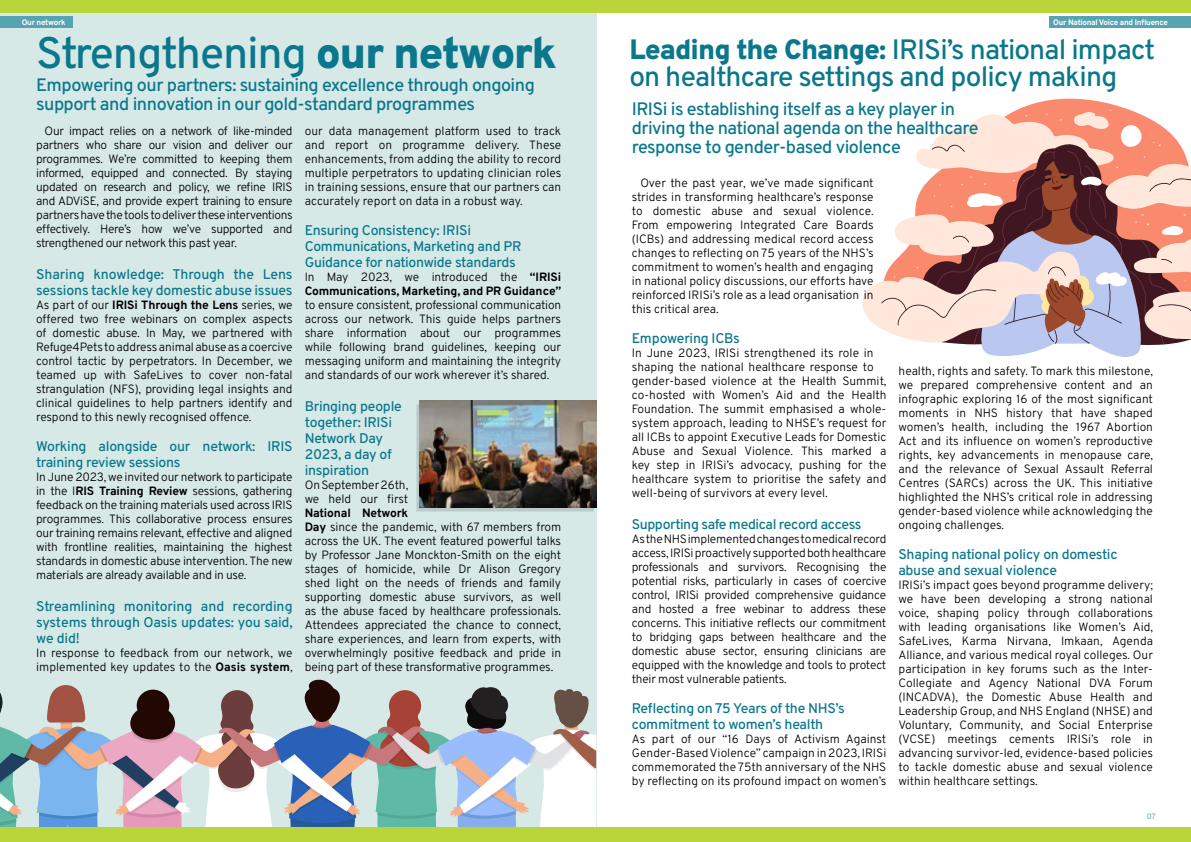
<style>
.page{position:relative;width:1191px;height:842px;background:#fff}
.page>*{position:absolute;margin:0;border:0;box-sizing:border-box;transform-origin:0 0}
.t1{font:500 44.1px "Overpass";letter-spacing:-.03em;color:#0a778c}
.t2{font:500 28px/27px "Overpass";letter-spacing:-.03em;color:#0a778c}
.t3{font:500 18px/19px "Overpass";letter-spacing:-.03em;color:#0a778c}
.t4{font:500 14px/16px "Overpass";letter-spacing:-.02em;color:#0a778c}
.t5{font:300 12px/14px "Overpass";letter-spacing:-.01em;color:#000;text-align:justify}
.t6{font:700 12px/14px "Overpass";letter-spacing:-.01em;color:#000}
.t7{font:700 8px "Overpass";letter-spacing:-.03em;color:#fff}
.t8{font:600 8px "Overpass";color:#84bbc6}
.s1{font-weight:900}
.s2{font-weight:700}
.s3{font-weight:300}
</style>
<div class="page">
<div style="left:0;top:3px;width:596px;height:836px;background:#d6e9e7"></div>
<svg style="left:1017px;top:98px;width:113px;height:12px"></svg>
<svg style="left:862px;top:110px;width:329px;height:247px"></svg>
<svg style="left:0;top:679px;width:596px;height:149px"></svg>
<svg style="left:380px;top:821px;width:49px;height:7px"></svg>
<div style="left:0;top:0;width:1191px;height:13px;background:#bad53a"></div>
<div style="left:0;top:828px;width:1191px;height:14px;background:#bad53a"></div>
<div style="left:416px;top:404px;width:178px;height:108px;background:#000;opacity:.13"></div>
<img style="left:420px;top:400px;width:176px;height:107px">
<div style="left:0;top:17px;width:72px;height:11px;background:#58a3b1"></div>
<div style="left:1049px;top:17px;width:142px;height:11px;background:#58a3b1"></div>
<p class="t7" style="left:22px;top:16px;width:45px">Our network</p>
<p class="t7" style="left:1053px;top:16px;width:116px">Our National Voice and Influence</p>
<h1 class="t1" style="left:36px;top:17px;width:522px">Strengthening <span class="s1">our network</span></h1>
<h3 class="t3" style="left:36px;top:75px;width:500px">Empowering our partners: sustaining excellence through ongoing support and innovation in our gold-standard programmes</h3>
<p class="t5" style="left:36px;top:123px;width:258px;text-indent:9px">Our impact relies on a network of like-minded partners who share our vision and deliver our programmes. We’re committed to keeping them informed, equipped and connected. By staying updated on research and policy, we refine IRIS and ADViSE, and provide expert training to ensure partners have the tools to deliver these interventions effectively. Here’s how we’ve supported and strengthened our network this past year.</p>
<p class="t4" style="left:36px;top:265px;width:258px">Sharing knowledge: Through the Lens sessions tackle key domestic abuse issues</p>
<p class="t5" style="left:36px;top:297px;width:258px">As part of our <span class="s2">IRISi Through the Lens</span> series, we offered two free webinars on complex aspects of domestic abuse. In May, we partnered with Refuge4Pets to address animal abuse as a coercive control tactic by perpetrators. In December, we teamed up with SafeLives to cover non-fatal strangulation (NFS), providing legal insights and clinical guidelines to help partners identify and respond to this newly recognised offence.</p>
<p class="t4" style="left:36px;top:437px;width:258px">Working alongside our network: IRIS training review sessions</p>
<p class="t5" style="left:36px;top:469px;width:258px">In June 2023, we invited our network to participate in the I<span class="s2">RIS Training Review</span> sessions, gathering feedback on the training materials used across IRIS programmes. This collaborative process ensures our training remains relevant, effective and aligned with frontline realities, maintaining the highest standards in domestic abuse intervention. The new materials are already available and in use.</p>
<p class="t4" style="left:36px;top:597px;width:258px;text-align:justify">Streamlining monitoring and recording systems through Oasis updates: you said, we did!</p>
<p class="t5" style="left:36px;top:645px;width:258px">In response to feedback from our network, we implemented key updates to the <span class="s2">Oasis system</span>,</p>
<p class="t5" style="left:305px;top:123px;width:258px">our data management platform used to track and report on programme delivery. These enhancements, from adding the ability to record multiple perpetrators to updating clinician roles in training sessions, ensure that our partners can accurately report on data in a robust way.</p>
<p class="t4" style="left:305px;top:221px;width:218px">Ensuring Consistency: IRISi<br>Communications, Marketing and PR<br>Guidance for nationwide standards</p>
<p class="t6" style="left:305px;top:269px;width:258px"><span class="s3">In May 2023, we introduced the</span> “IRISi<br>Communications, Marketing, and PR Guidance”</p>
<p class="t5" style="left:305px;top:297px;width:258px">to ensure consistent, professional communication across our network. This guide helps partners share information about our programmes while following brand guidelines, keeping our messaging uniform and maintaining the integrity and standards of our work wherever it’s shared.</p>
<p class="t4" style="left:305px;top:397px;width:99px">Bringing people together: IRISi<br>Network Day<br>2023, a day of inspiration</p>
<p class="t5" style="left:305px;top:477px;width:105px">On September 26th, we held our first</p>
<p class="t5" style="left:305px;top:505px;width:258px;text-align:left"><span class="s2">National Network<br>Day</span> since the pandemic, with 67 members from across the UK. The event featured powerful talks by Professor Jane Monckton-Smith on the eight stages of homicide, while Dr Alison Gregory shed light on the needs of friends and family supporting domestic abuse survivors, as well as the abuse faced by healthcare professionals.<br>Attendees appreciated the chance to connect, share experiences, and learn from experts, with overwhelmingly positive feedback and pride in being part of these transformative programmes.</p>
<p class="t8" style="left:36px;top:804px;width:11px">26</p>
<h2 class="t2" style="left:629px;top:35px;width:527px"><span class="s1">Leading the Change:</span> IRISi’s national impact on healthcare settings and policy making</h2>
<h3 class="t3" style="left:632px;top:98px;width:348px">IRISi is establishing itself as a key player in driving the national agenda on the healthcare response to gender-based violence</h3>
<p class="t5" style="left:632px;top:176px;width:243px;text-indent:9px">Over the past year, we’ve made significant strides in transforming healthcare’s response to domestic abuse and sexual violence.<br>From empowering Integrated Care Boards (ICBs) and addressing medical record access changes to reflecting on 75 years of the NHS’s commitment to women’s health and engaging in national policy discussions, our efforts have reinforced IRISi’s role as a lead organisation in this critical area.</p>
<p class="t4" style="left:632px;top:330px;width:109px">Empowering ICBs</p>
<p class="t5" style="left:632px;top:346px;width:256px;text-align:left">In June 2023, IRISi strengthened its role in shaping the national healthcare response to gender-based violence at the Health Summit, co-hosted with Women’s Aid and the Health Foundation. The summit emphasised a whole&shy;system approach, leading to NHSE’s request for all ICBs to appoint Executive Leads for Domestic Abuse and Sexual Violence. This marked a key step in IRISi’s advocacy, pushing for the healthcare system to prioritise the safety and well-being of survivors at every level.</p>
<p class="t4" style="left:632px;top:516px;width:231px">Supporting safe medical record access</p>
<p class="t5" style="left:632px;top:532px;width:256px">As the NHS implemented changes to medical record access, IRISi proactively supported both healthcare professionals and survivors. Recognising the potential risks, particularly in cases of coercive control, IRISi provided comprehensive guidance and hosted a free webinar to address these concerns. This initiative reflects our commitment to bridging gaps between healthcare and the domestic abuse sector, ensuring clinicians are equipped with the knowledge and tools to protect their most vulnerable patients.</p>
<p class="t4" style="left:632px;top:700px;width:214px">Reflecting on 75 Years of the NHS’s commitment to women’s health</p>
<p class="t5" style="left:632px;top:732px;width:256px">As part of our “16 Days of Activism Against Gender-Based Violence” campaign in 2023, IRISi commemorated the 75th anniversary of the NHS by reflecting on its profound impact on women’s</p>
<p class="t5" style="left:898px;top:363px;width:256px">health, rights and safety. To mark this milestone, we prepared comprehensive content and an infographic exploring 16 of the most significant moments in NHS history that have shaped women’s health, including the 1967 Abortion Act and its influence on women’s reproductive rights, key advancements in menopause care, and the relevance of Sexual Assault Referral Centres (SARCs) across the UK. This initiative highlighted the NHS’s critical role in addressing gender-based violence while acknowledging the ongoing challenges.</p>
<p class="t4" style="left:898px;top:545px;width:221px">Shaping national policy on domestic abuse and sexual violence</p>
<p class="t5" style="left:898px;top:577px;width:256px">IRISi’s impact goes beyond programme delivery; we have been developing a strong national voice, shaping policy through collaborations with leading organisations like Women’s Aid, SafeLives, Karma Nirvana, Imkaan, Agenda Alliance, and various medical royal colleges. Our participation in key forums such as the Inter-Collegiate and Agency National DVA Forum (INCADVA), the Domestic Abuse Health and Leadership Group, and NHS England (NHSE) and Voluntary, Community, and Social Enterprise (VCSE) meetings cements IRISi’s role in advancing survivor-led, evidence-based policies to tackle domestic abuse and sexual violence within healthcare settings.</p>
<p class="t8" style="left:1146px;top:809px;width:11px">07</p>
</div>
